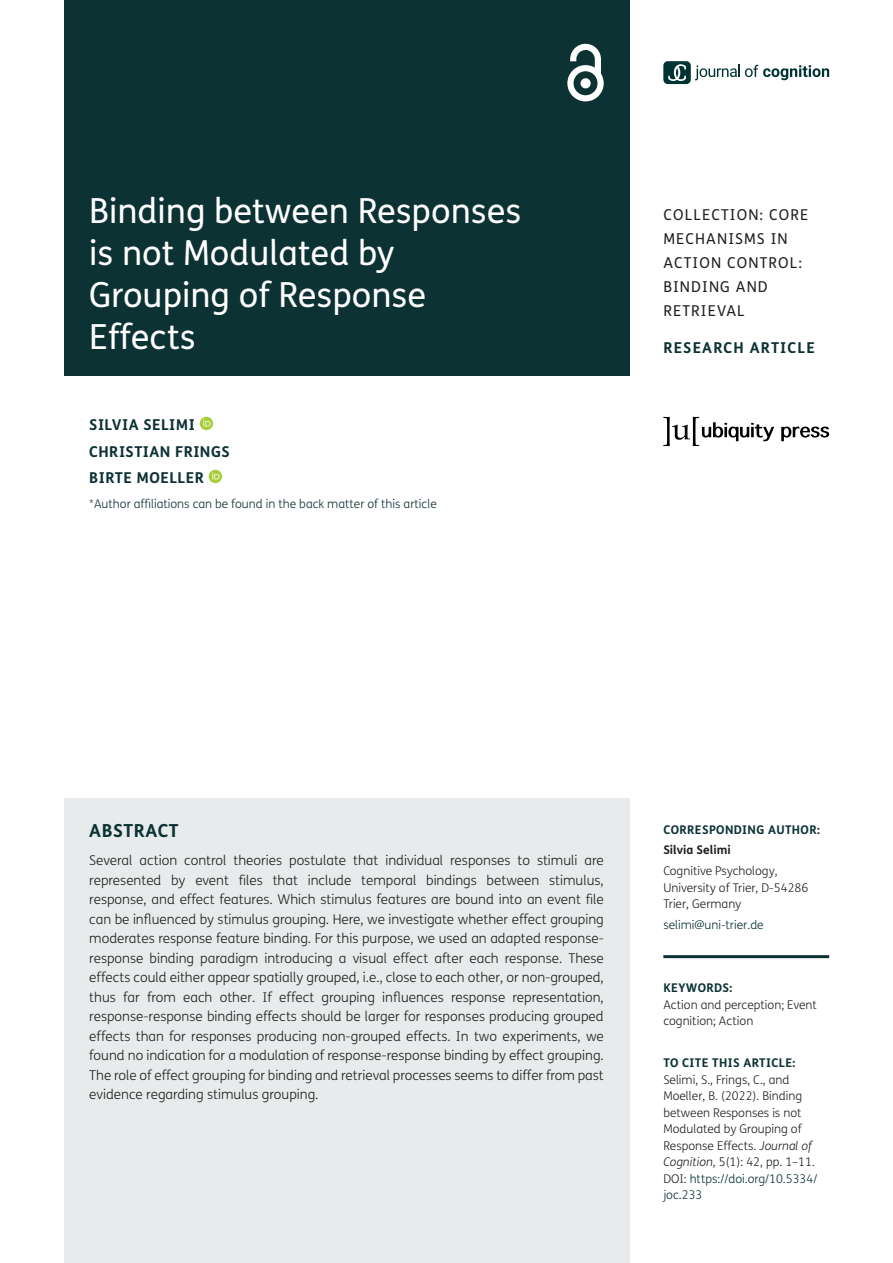
<style>
.page{position:relative;width:893px;height:1263px;background:#fff}
.page>*{position:absolute;margin:0;border:0;box-sizing:border-box;transform-origin:0 0}
.Article_Title{font:34.5px/42px "FS Me";color:#fff}
.t1{font:700 18px "FS Me";letter-spacing:.03em;color:#0d3234}
.t2{font:15px/24px "FS Me";letter-spacing:.075em;color:#231f20}
.Cover_Authors{font:700 15px "FS Me";letter-spacing:.03em;color:#0d3234}
.Cover_Authors-2{font:700 15px "FS Me";letter-spacing:.075em;color:#0d3234}
.Abstract_Copy{font:300 13.5px/19.5px "FS Me";color:#231f20;text-align:justify}
.t3{font:300 12px/16.5px "FS Me";color:#231f20}
.t4{font:300 12px "FS Me";color:#0d3234}
.t5{font:700 12px "FS Me";letter-spacing:.03em;color:#0d3234}
.t6{font:700 12px "FS Me";color:#231f20}
.s1{font-style:italic}
.s2{color:#0d3234}
</style>
<div class="page">
<div style="left:64px;top:0;width:565px;height:376px;background:#0d3234"></div>
<svg style="left:567px;top:44px;width:37px;height:57px"></svg>
<svg style="left:781px;top:427px;width:48px;height:14px"></svg>
<svg style="left:663px;top:417px;width:111px;height:29px"></svg>
<svg style="left:695px;top:65px;width:134px;height:15px"></svg>
<div style="left:663px;top:61px;width:28px;height:23px;background:#033;border-radius:4px"></div>
<svg style="left:668px;top:64px;width:18px;height:17px"></svg>
<hr style="left:663px;top:955px;width:166px;height:3px;background:#0d3234">
<div style="left:64px;top:798px;width:565px;height:465px;background:#e7ebeb"></div>
<svg style="left:200px;top:417px;width:13px;height:13px"></svg>
<svg style="left:203px;top:419px;width:8px;height:7px"></svg>
<svg style="left:209px;top:470px;width:13px;height:13px"></svg>
<svg style="left:212px;top:472px;width:8px;height:7px"></svg>
<h1 class="Article_Title" style="left:89px;top:190px;width:433px">Binding between Responses is not Modulated by<br>Grouping of Response<br>Effects</h1>
<p class="Cover_Authors" style="left:89px;top:415px;width:107px">SILVIA SELIMI</p>
<p class="Cover_Authors" style="left:89px;top:442px;width:142px">CHRISTIAN FRINGS</p>
<p class="Cover_Authors" style="left:89px;top:468px;width:116px">BIRTE MOELLER</p>
<p class="t4" style="left:89px;top:497px;width:349px">*Author affiliations can be found in the back matter of this article</p>
<p class="t2" style="left:663px;top:203px;width:147px">COLLECTION: CORE<br>MECHANISMS IN<br>ACTION CONTROL:<br>BINDING AND<br>RETRIEVAL</p>
<p class="Cover_Authors-2" style="left:663px;top:338px;width:153px">RESEARCH ARTICLE</p>
<h1 class="t1" style="left:89px;top:819px;width:91px">ABSTRACT</h1>
<p class="Abstract_Copy" style="left:89px;top:851px;width:516px">Several action control theories postulate that individual responses to stimuli are represented by event files that include temporal bindings between stimulus, response, and effect features. Which stimulus features are bound into an event file can be influenced by stimulus grouping. Here, we investigate whether effect grouping moderates response feature binding. For this purpose, we used an adapted response&shy;response binding paradigm introducing a visual effect after each response. These effects could either appear spatially grouped, i.e., close to each other, or non-grouped, thus far from each other. If effect grouping influences response representation, response-response binding effects should be larger for responses producing grouped effects than for responses producing non-grouped effects. In two experiments, we found no indication for a modulation of response-response binding by effect grouping.<br>The role of effect grouping for binding and retrieval processes seems to differ from past evidence regarding stimulus grouping.</p>
<p class="t5" style="left:663px;top:822px;width:158px">CORRESPONDING AUTHOR:</p>
<p class="t6" style="left:663px;top:843px;width:69px">Silvia Selimi</p>
<p class="t3" style="left:663px;top:863px;width:146px">Cognitive Psychology,<br>University of Trier, D-54286<br>Trier, Germany</p>
<p class="t4" style="left:663px;top:918px;width:102px">selimi@uni-trier.de</p>
<p class="t5" style="left:663px;top:980px;width:71px">KEYWORDS:</p>
<p class="t3" style="left:663px;top:996px;width:155px">Action and perception; Event cognition; Action</p>
<p class="t5" style="left:663px;top:1055px;width:133px">TO CITE THIS ARTICLE:</p>
<p class="t3" style="left:663px;top:1071px;width:156px">Selimi, S., Frings, C., and<br>Moeller, B. (2022). Binding between Responses is not<br>Modulated by Grouping of<br>Response Effects. <span class="s1">Journal of<br>Cognition</span>, 5(1): 42, pp. 1–11.<br>DOI: <span class="s2">https://doi.org/10.5334/ joc.233</span></p>
</div>
